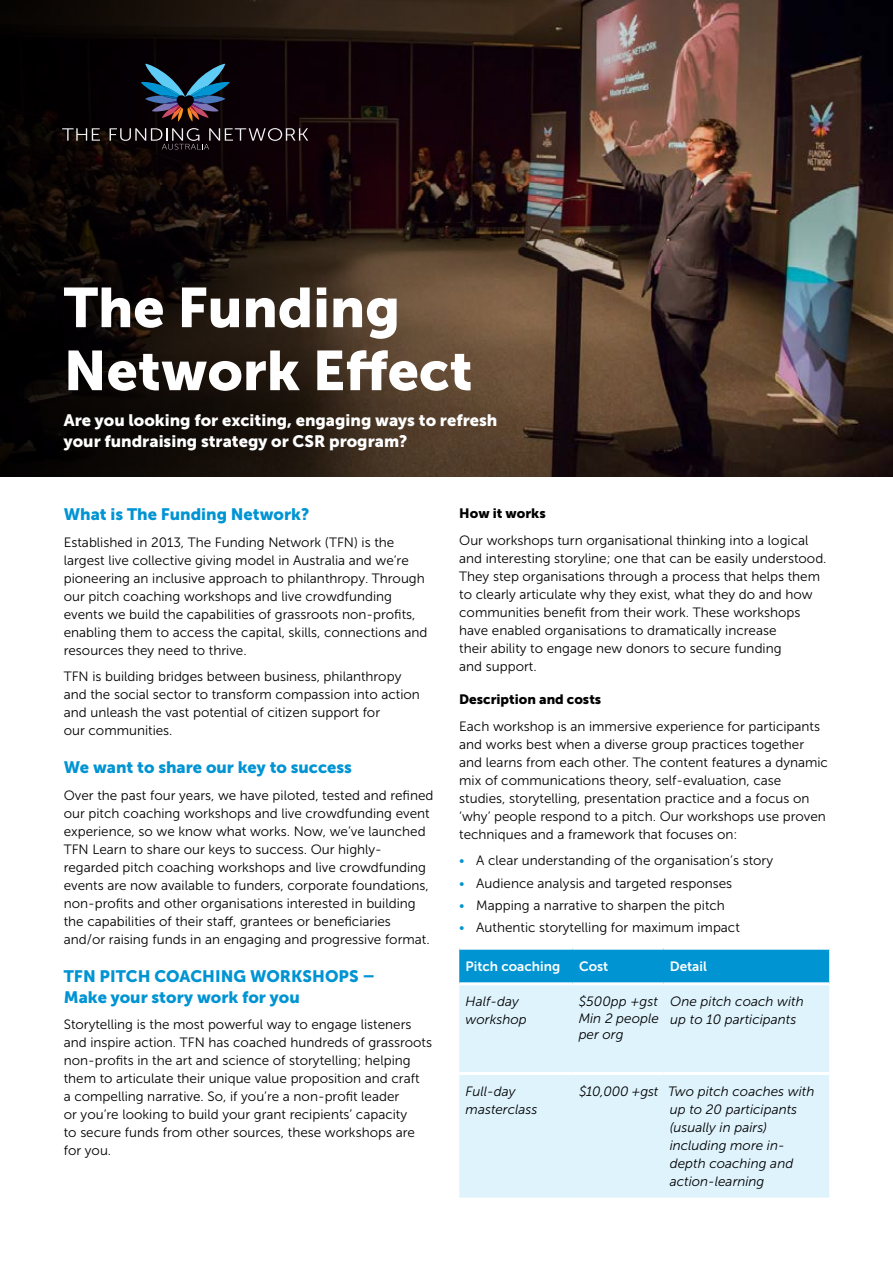
<style>
.page{position:relative;width:893px;height:1263px;background:#fff}
.page>*{position:absolute;margin:0;border:0;box-sizing:border-box;transform-origin:0 0}
.t1{font:55.5px/63px "Museo Sans 900";color:#fff}
.t2{font:16.5px/21px "Museo Sans 900";color:#0094d3}
.t3{font:16.5px/21px "Museo Sans 900";color:#fff}
.t4{font:13.5px/18px "Museo Sans 300";color:#000}
.t5{font:italic 13.5px/18px "Museo Sans 300";color:#000}
.t6{font:13.5px "Museo Sans 900";color:#000}
.t7{font:13.5px "Museo Sans 700";color:#fff}
.s1{color:#0094d3}
</style>
<div class="page">
<svg style="left:0;top:0;width:893px;height:476px;background:#34251f"></svg>
<svg style="left:459px;top:950px;width:370px;height:122px;background:#a3d9f1"></svg>
<div style="left:459px;top:1075px;width:370px;height:122px;background:#dff3fd"></div>
<hr style="left:459px;top:982px;width:114px;height:3px;background:#fff">
<hr style="left:573px;top:982px;width:90px;height:3px;background:#fff">
<hr style="left:663px;top:982px;width:166px;height:3px;background:#fff">
<svg style="left:62px;top:128px;width:38px;height:13px"></svg>
<svg style="left:110px;top:128px;width:198px;height:22px;background:#2c2427"></svg>
<svg style="left:141px;top:64px;width:89px;height:57px;background:#2a4056"></svg>
<h1 class="t1" style="left:64px;top:276px;width:410px">The Funding<br>Network Effect</h1>
<p class="t3" style="left:64px;top:409px;width:435px">Are you looking for exciting, engaging ways to refresh your fundraising strategy or CSR program?</p>
<p class="t2" style="left:64px;top:504px;width:247px">What is The Funding Network?</p>
<p class="t4" style="left:64px;top:533px;width:365px">Established in 2013, The Funding Network (TFN) is the largest live collective giving model in Australia and we’re pioneering an inclusive approach to philanthropy. Through our pitch coaching workshops and live crowdfunding events we build the capabilities of grassroots non-profits, enabling them to access the capital, skills, connections and resources they need to thrive.</p>
<p class="t4" style="left:64px;top:668px;width:358px">TFN is building bridges between business, philanthropy and the social sector to transform compassion into action and unleash the vast potential of citizen support for<br>our communities.</p>
<p class="t2" style="left:64px;top:757px;width:290px">We want to share our key to success</p>
<p class="t4" style="left:64px;top:786px;width:371px">Over the past four years, we have piloted, tested and refined our pitch coaching workshops and live crowdfunding event experience, so we know what works. Now, we’ve launched TFN Learn to share our keys to success. Our highly&shy;regarded pitch coaching workshops and live crowdfunding events are now available to funders, corporate foundations, non-profits and other organisations interested in building the capabilities of their staff, grantees or beneficiaries and/or raising funds in an engaging and progressive format.</p>
<p class="t2" style="left:64px;top:965px;width:313px">TFN PITCH COACHING WORKSHOPS –<br>Make your story work for you</p>
<p class="t4" style="left:64px;top:1016px;width:370px">Storytelling is the most powerful way to engage listeners and inspire action. TFN has coached hundreds of grassroots non-profits in the art and science of storytelling; helping them to articulate their unique value proposition and craft<br>a compelling narrative. So, if you’re a non-profit leader<br>or you’re looking to build your grant recipients’ capacity<br>to secure funds from other sources, these workshops are for you.</p>
<p class="t6" style="left:459px;top:506px;width:88px">How it works</p>
<p class="t4" style="left:459px;top:531px;width:369px">Our workshops turn organisational thinking into a logical and interesting storyline; one that can be easily understood.<br>They step organisations through a process that helps them to clearly articulate why they exist, what they do and how communities benefit from their work. These workshops have enabled organisations to dramatically increase<br>their ability to engage new donors to secure funding<br>and support.</p>
<p class="t6" style="left:459px;top:692px;width:144px">Description and costs</p>
<p class="t4" style="left:459px;top:717px;width:370px">Each workshop is an immersive experience for participants and works best when a diverse group practices together and learns from each other. The content features a dynamic mix of communications theory, self-evaluation, case studies, storytelling, presentation practice and a focus on ‘why’ people respond to a pitch. Our workshops use proven techniques and a framework that focuses on:</p>
<p class="t4" style="left:459px;top:852px;width:315px"><span class="s1">•</span> A clear understanding of the organisation’s story</p>
<p class="t4" style="left:459px;top:874px;width:274px"><span class="s1">•</span> Audience analysis and targeted responses</p>
<p class="t4" style="left:459px;top:896px;width:267px"><span class="s1">•</span> Mapping a narrative to sharpen the pitch</p>
<p class="t4" style="left:459px;top:918px;width:282px"><span class="s1">•</span> Authentic storytelling for maximum impact</p>
<p class="t7" style="left:466px;top:959px;width:96px">Pitch coaching</p>
<p class="t7" style="left:579px;top:959px;width:31px">Cost</p>
<p class="t7" style="left:670px;top:959px;width:39px">Detail</p>
<p class="t5" style="left:466px;top:993px;width:63px">Half-day workshop</p>
<p class="t5" style="left:579px;top:994px;width:82px;line-height:16.2px;text-align:justify">$500pp +gst Min 2 people per org</p>
<p class="t5" style="left:670px;top:993px;width:135px">One pitch coach with up to 10 participants</p>
<p class="t5" style="left:466px;top:1082px;width:73px">Full-day masterclass</p>
<p class="t5" style="left:670px;top:1082px;width:146px;text-indent:-91px">$10,000 +gst Two pitch coaches with up to 20 participants (usually in pairs) including more in&shy;depth coaching and action-learning</p>
</div>
